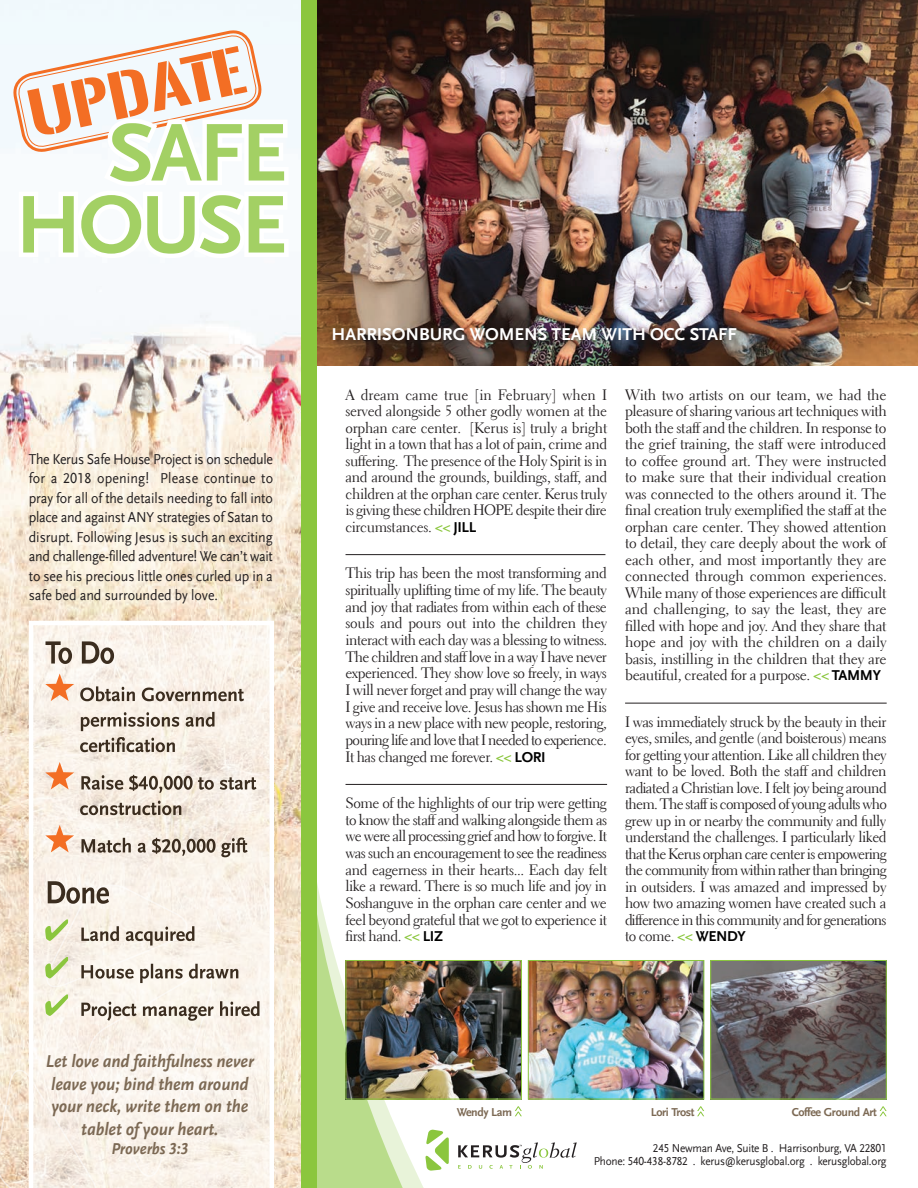
<style>
.page{position:relative;width:918px;height:1188px;background:#fff}
.page>*{position:absolute;margin:0;border:0;box-sizing:border-box;transform-origin:0 0}
.t1{font:700 85.5px "Scala Sans";letter-spacing:-.035em;color:#a3d064}
.t2{font:700 54px "Oswald Stencil";color:#f36e24;scale:1.4 1}
.Normal_1{font:italic 700 18px/22.5px "Scala Sans LF";letter-spacing:-.005em;color:#7c6954;text-align:center;scale:.94 1}
.Normal_1-2{font:700 18px "Scala Sans LF";letter-spacing:-.005em;color:#fff}
.Normal_1-3{font:italic 700 16.5px "Scala Sans LF";letter-spacing:-.005em;color:#7c6954;scale:.94 1}
.Back_page_text{font:15px/16.5px "Electra LT";letter-spacing:-.035em;color:#231f20;text-align:justify}
.Normal_1-4{font:15px/19.5px "Scala Sans LF";letter-spacing:-.005em;color:#231f20;text-align:justify;scale:.93 1}
.t3{font:12px "Scala Sans LF";letter-spacing:-.02em;color:#231f20;scale:.94 1}
.t4{font:700 12px "Scala Sans";letter-spacing:-.03em;color:#7c6954}
.s1{font-family:"Scala Sans";font-weight:700;color:#8bc63e}
.s2{font-family:"Scala Sans";font-weight:700;color:#000}
</style>
<div class="page">
<img style="left:317px;top:0;width:601px;height:365px">
<img style="left:0;top:0;width:301px;height:1188px">
<div style="left:301px;top:0;width:16px;height:1188px;background:#8bc63e"></div>
<svg style="left:317px;top:883px;width:132px;height:305px"></svg>
<svg style="left:458px;top:1142px;width:119px;height:27px"></svg>
<hr style="left:346px;top:554px;width:259px;height:1px;background:#231f20">
<hr style="left:346px;top:784px;width:261px;height:1px;background:#231f20">
<hr style="left:625px;top:703px;width:262px;height:1px;background:#231f20">
<svg style="left:11px;top:19px;width:282px;height:246px"></svg>
<img style="left:712px;top:962px;width:173px;height:135px">
<div style="left:710px;top:960px;width:177px;height:139px;border:1px solid #8bc63e"></div>
<img style="left:348px;top:962px;width:172px;height:135px">
<div style="left:346px;top:960px;width:176px;height:139px;border:1px solid #8bc63e"></div>
<img style="left:530px;top:962px;width:172px;height:135px">
<div style="left:528px;top:960px;width:176px;height:139px;border:1px solid #8bc63e"></div>
<div style="left:330px;top:325px;width:419px;height:28px;background:#231f20;opacity:.75"></div>
<svg style="left:515px;top:1106px;width:7px;height:10px"></svg>
<svg style="left:697px;top:1106px;width:7px;height:10px"></svg>
<svg style="left:880px;top:1106px;width:7px;height:10px"></svg>
<svg style="left:29px;top:621px;width:245px;height:398px"></svg>
<svg style="left:260px;top:1019px;width:27px;height:169px"></svg>
<svg style="left:82px;top:838px;width:166px;height:19px;background:#bcb2a7"></svg>
<svg style="left:80px;top:801px;width:101px;height:14px"></svg>
<svg style="left:81px;top:775px;width:175px;height:18px;background:#bdb3a8"></svg>
<svg style="left:80px;top:737px;width:95px;height:15px"></svg>
<svg style="left:81px;top:712px;width:134px;height:19px;background:#c5bbb0"></svg>
<svg style="left:80px;top:686px;width:164px;height:15px;background:#b8aea3"></svg>
<svg style="left:46px;top:641px;width:68px;height:23px;background:#b1a79d"></svg>
<svg style="left:45px;top:674px;width:29px;height:27px"></svg>
<svg style="left:45px;top:762px;width:29px;height:27px"></svg>
<svg style="left:45px;top:825px;width:29px;height:27px"></svg>
<svg style="left:0;top:879px;width:260px;height:309px"></svg>
<p class="t2" style="left:20px;top:77px;width:159px;rotate:-12deg">Update</p>
<p class="t1" style="left:108px;top:105px;width:180px">SAFE</p>
<p class="t1" style="left:16px;top:177px;width:273px">HOUSE</p>
<p class="Normal_1-4" style="left:29px;top:449px;width:264px">The Kerus Safe House Project is on schedule for a 2018 opening! Please continue to pray for all of the details needing to fall into place and against ANY strategies of Satan to disrupt. Following Jesus is such an exciting and challenge-filled adventure! We can’t wait to see his precious little ones curled up in a safe bed and surrounded by love.</p>
<p class="Normal_1" style="left:46px;top:1051px;width:223px">Let love and faithfulness never leave you; bind them around your neck, write them on the tablet of your heart.</p>
<p class="Normal_1-3" style="left:111px;top:1140px;width:83px">Proverbs 3:3</p>
<p class="Normal_1-2" style="left:332px;top:324px;width:407px">HARRISONBURG WOMENS TEAM WITH OCC STAFF</p>
<p class="Back_page_text" style="left:346px;top:386px;width:263px">A dream came true [in February] when I served alongside 5 other godly women at the orphan care center. [Kerus is] truly a bright light in a town that has a lot of pain, crime and suffering. The presence of the Holy Spirit is in and around the grounds, buildings, staff, and children at the orphan care center. Kerus truly is giving these children HOPE despite their dire circumstances. <span class="s1">&lt;&lt;</span> <span class="s2">JILL</span></p>
<p class="Back_page_text" style="left:346px;top:565px;width:263px">This trip has been the most transforming and spiritually uplifting time of my life. The beauty and joy that radiates from within each of these souls and pours out into the children they interact with each day was a blessing to witness.<br>The children and staff love in a way I have never experienced. They show love so freely, in ways I will never forget and pray will change the way I give and receive love. Jesus has shown me His ways in a new place with new people, restoring, pouring life and love that I needed to experience.<br>It has changed me forever. <span class="s1">&lt;&lt;</span> <span class="s2">LORI</span></p>
<p class="Back_page_text" style="left:346px;top:795px;width:263px">Some of the highlights of our trip were getting to know the staff and walking alongside them as we were all processing grief and how to forgive. It was such an encouragement to see the readiness and eagerness in their hearts... Each day felt like a reward. There is so much life and joy in Soshanguve in the orphan care center and we feel beyond grateful that we got to experience it first hand. <span class="s1">&lt;&lt;</span> <span class="s2">LIZ</span></p>
<p class="Back_page_text" style="left:625px;top:386px;width:263px">With two artists on our team, we had the pleasure of sharing various art techniques with both the staff and the children. In response to the grief training, the staff were introduced to coffee ground art. They were instructed to make sure that their individual creation was connected to the others around it. The final creation truly exemplified the staff at the orphan care center. They showed attention to detail, they care deeply about the work of each other, and most importantly they are connected through common experiences.<br>While many of those experiences are difficult and challenging, to say the least, they are filled with hope and joy. And they share that hope and joy with the children on a daily basis, instilling in the children that they are beautiful, created for a purpose. <span class="s1">&lt;&lt;</span> <span class="s2">TAMMY</span></p>
<p class="Back_page_text" style="left:625px;top:713px;width:263px">I was immediately struck by the beauty in their eyes, smiles, and gentle (and boisterous) means for getting your attention. Like all children they want to be loved. Both the staff and children radiated a Christian love. I felt joy being around them. The staff is composed of young adults who grew up in or nearby the community and fully understand the challenges. I particularly liked that the Kerus orphan care center is empowering the community from within rather than bringing in outsiders. I was amazed and impressed by how two amazing women have created such a difference in this community and for generations to come. <span class="s1">&lt;&lt;</span> <span class="s2">WENDY</span></p>
<p class="t4" style="left:457px;top:1106px;width:57px">Wendy Lam</p>
<p class="t4" style="left:651px;top:1106px;width:45px">Lori Trost</p>
<p class="t4" style="left:792px;top:1106px;width:87px">Coffee Ground Art</p>
<p class="t3" style="left:653px;top:1141px;width:250px">245 Newman Ave, Suite B . Harrisonburg, VA 22801</p>
<p class="t3" style="left:594px;top:1155px;width:313px">Phone: 540-438-8782 . kerus@kerusglobal.org . kerusglobal.org</p>
</div>
